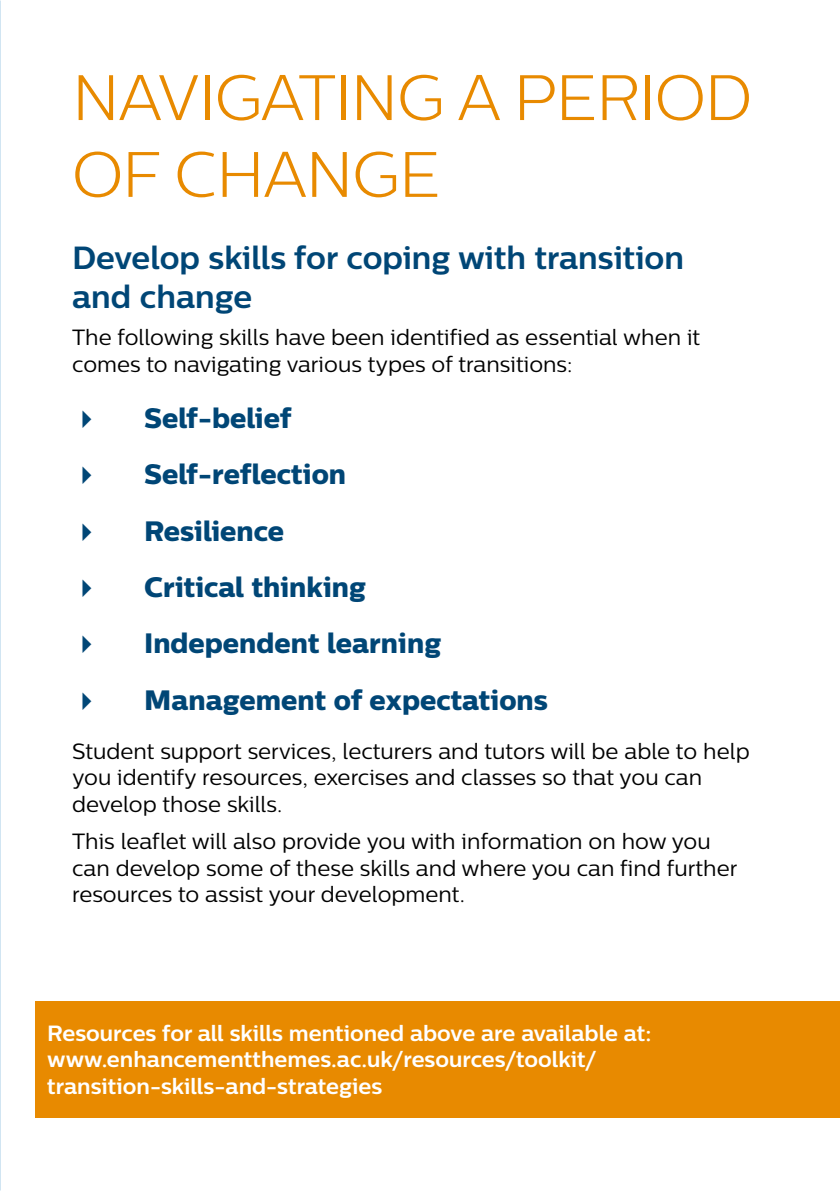
<style>
.page{position:relative;width:840px;height:1191px;background:#fff}
.page>*{position:absolute;margin:0;border:0;box-sizing:border-box;transform-origin:0 0}
.t1{font:300 64px/76.8px "Centrale Sans";letter-spacing:-.02em;color:#e88a00}
.t2{font:700 32px/38.4px "Centrale Sans";color:#004676}
.t3{font:28px/56.2px "Centrale Sans X Bold";color:#004676}
.t4{font:22px/26.4px "Centrale Sans";color:#000}
.t5{font:700 22px/26.4px "Centrale Sans";color:#fff}
</style>
<div class="page">
<img style="left:0;top:0;width:1px;height:1191px">
<div style="left:36px;top:1001px;width:803px;height:116px;background:#e88a00"></div>
<h1 class="t1" style="left:72px;top:58px;width:681px">NAVIGATING A PERIOD<br>OF CHANGE</h1>
<h2 class="t2" style="left:72px;top:238px;width:613px">Develop skills for coping with transition and change</h2>
<p class="t4" style="left:72px;top:324px;width:629px">The following skills have been identified as essential when it comes to navigating various types of transitions:</p>
<p class="t3" style="left:144px;top:390px;width:405px">Self-belief<br>Self-reflection<br>Resilience<br>Critical thinking<br>Independent learning<br>Management of expectations</p>
<p class="t4" style="left:72px;top:737px;width:678px">Student support services, lecturers and tutors will be able to help you identify resources, exercises and classes so that you can develop those skills.</p>
<p class="t4" style="left:72px;top:828px;width:666px">This leaflet will also provide you with information on how you can develop some of these skills and where you can find further resources to assist your development.</p>
<p class="t5" style="left:47px;top:1019px;width:605px">Resources for all skills mentioned above are available at: www.enhancementthemes.ac.uk/resources/toolkit/ transition-skills-and-strategies</p>
</div>
